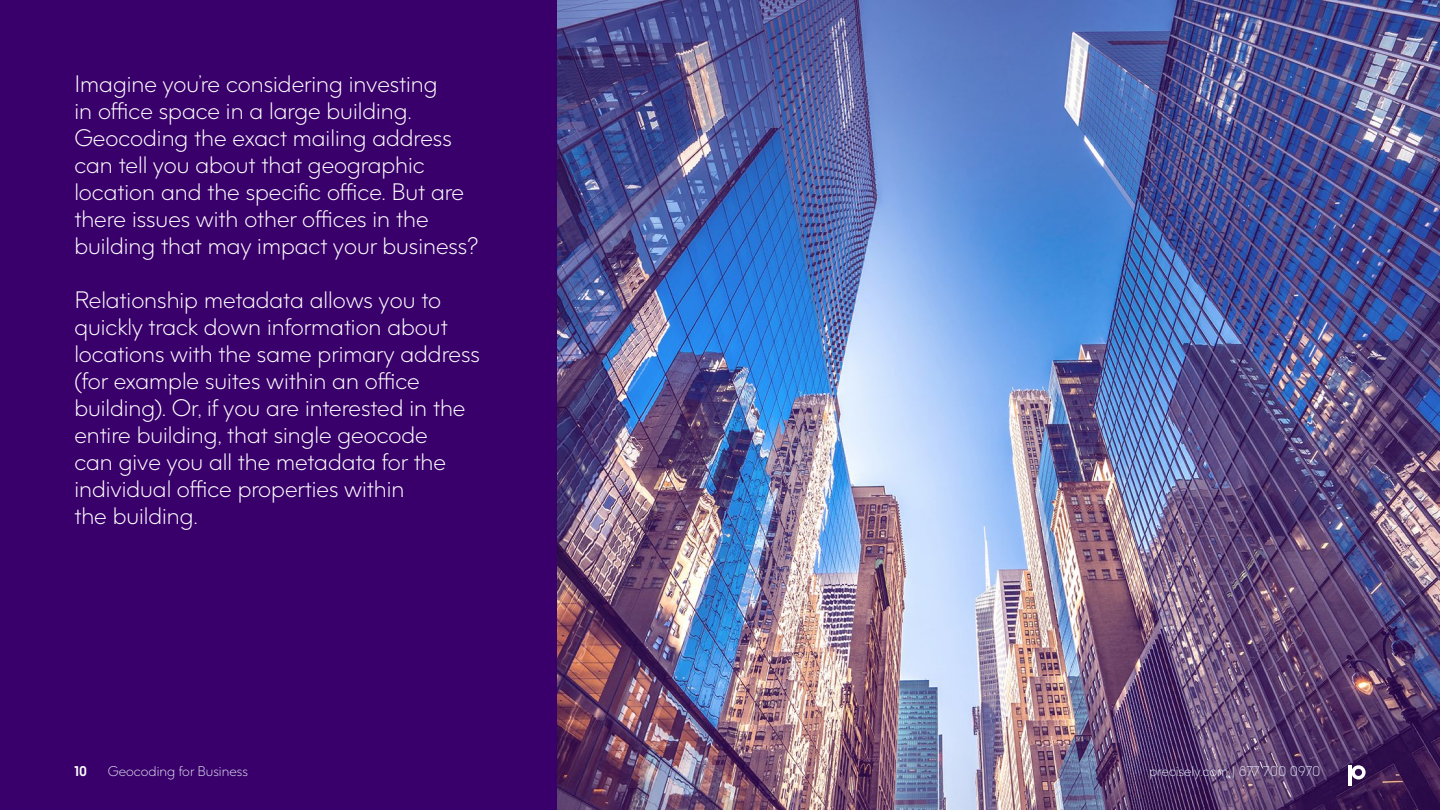
<style>
.page{position:relative;width:1440px;height:810px;background:#fff}
.page>*{position:absolute;margin:0;border:0;box-sizing:border-box;transform-origin:0 0}
.t1{font:300 22.5px/27px "Precisely";color:#fff}
.t2{font:300 13.35px "Precisely";color:#d9dbeb}
.t3{font:700 13.35px "Precisely";color:#fff}
</style>
<div class="page">
<div style="left:0;top:0;width:561px;height:810px;background:#39006b"></div>
<img style="left:558px;top:0;width:882px;height:810px">
<svg style="left:1351px;top:765px;width:15px;height:15px"></svg>
<hr style="left:1348px;top:766px;width:3px;height:20px;background:#fff">
<p class="t1" style="left:74px;top:71px;width:405px">Imagine you’re considering investing<br>in office space in a large building.<br>Geocoding the exact mailing address can tell you about that geographic location and the specific office. But are there issues with other offices in the building that may impact your business?</p>
<p class="t1" style="left:74px;top:287px;width:407px">Relationship metadata allows you to quickly track down information about locations with the same primary address (for example suites within an office building). Or, if you are interested in the entire building, that single geocode<br>can give you all the metadata for the individual office properties within<br>the building.</p>
<p class="t3" style="left:74px;top:762px;width:14px">10</p>
<p class="t2" style="left:108px;top:763px;width:142px">Geocoding for Business</p>
<p class="t2" style="left:1149px;top:763px;width:173px">precisely.com | 877 700 0970</p>
</div>
